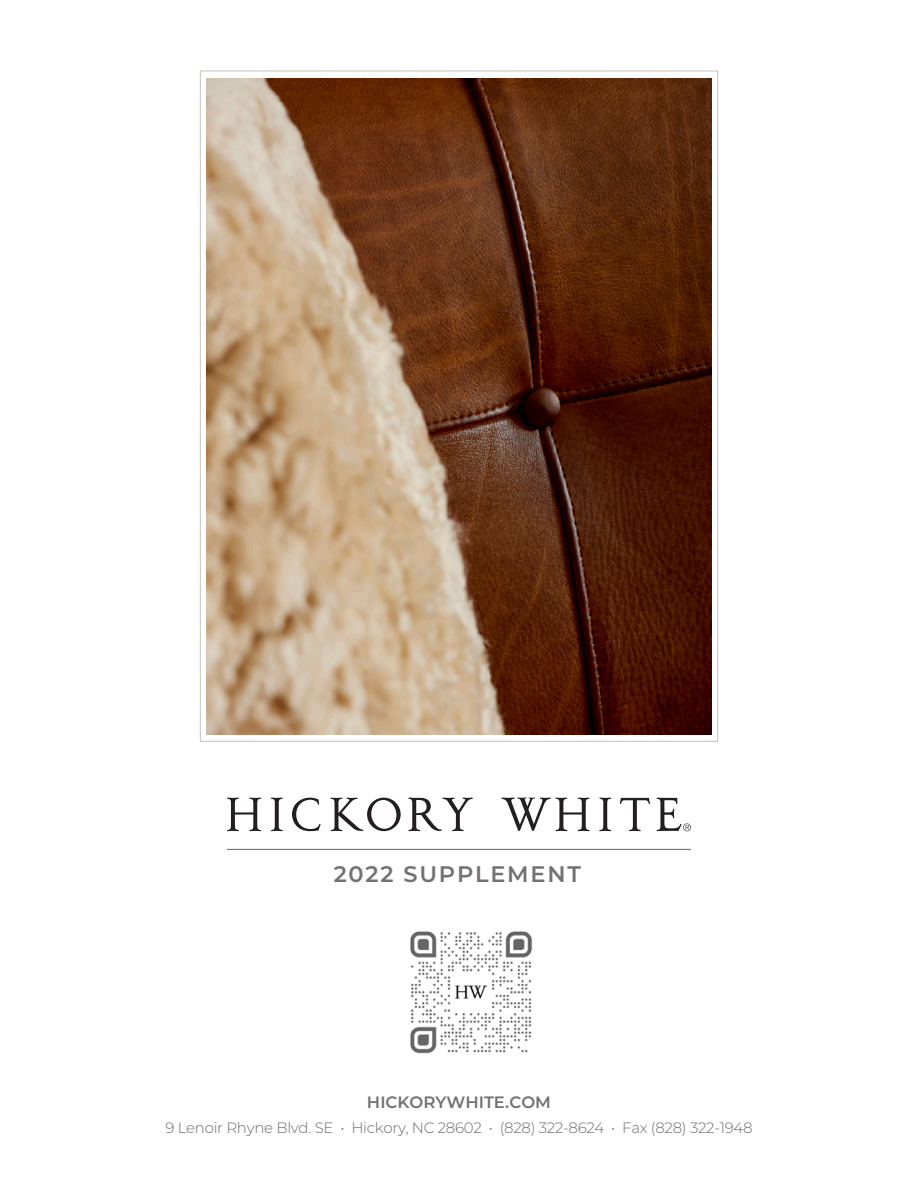
<style>
.page{position:relative;width:918px;height:1188px;background:#fff}
.page>*{position:absolute;margin:0;border:0;box-sizing:border-box;transform-origin:0 0}
.t1{font:600 22.5px "Montserrat";letter-spacing:.08em;color:#757171}
.t2{font:600 16.5px "Montserrat";color:#757171}
.t3{font:300 15px "Montserrat";letter-spacing:-.02em;color:#6c6d70}
.s1{color:#757171}
</style>
<div class="page">
<img style="left:410px;top:931px;width:122px;height:123px">
<svg style="left:227px;top:798px;width:34px;height:33px"></svg>
<svg style="left:271px;top:798px;width:12px;height:33px"></svg>
<svg style="left:292px;top:798px;width:29px;height:33px"></svg>
<svg style="left:331px;top:798px;width:70px;height:33px"></svg>
<svg style="left:408px;top:798px;width:65px;height:33px"></svg>
<svg style="left:599px;top:798px;width:12px;height:33px"></svg>
<svg style="left:620px;top:798px;width:30px;height:33px"></svg>
<svg style="left:501px;top:798px;width:89px;height:33px"></svg>
<svg style="left:657px;top:798px;width:34px;height:33px"></svg>
<hr style="left:227px;top:849px;width:464px;height:1px;background:#636366">
<img style="left:207px;top:79px;width:504px;height:656px">
<p class="t1" style="left:334px;top:858px;width:249px">2022 SUPPLEMENT</p>
<p class="t2" style="left:367px;top:1090px;width:186px">HICKORYWHITE.COM</p>
<p class="t3" style="left:165px;top:1118px;width:589px">9 Lenoir Rhyne Blvd. SE <span class="s1">•</span> Hickory, NC 28602 <span class="s1">•</span> (828) 322-8624 <span class="s1">•</span> Fax (828) 322-1948</p>
</div>
